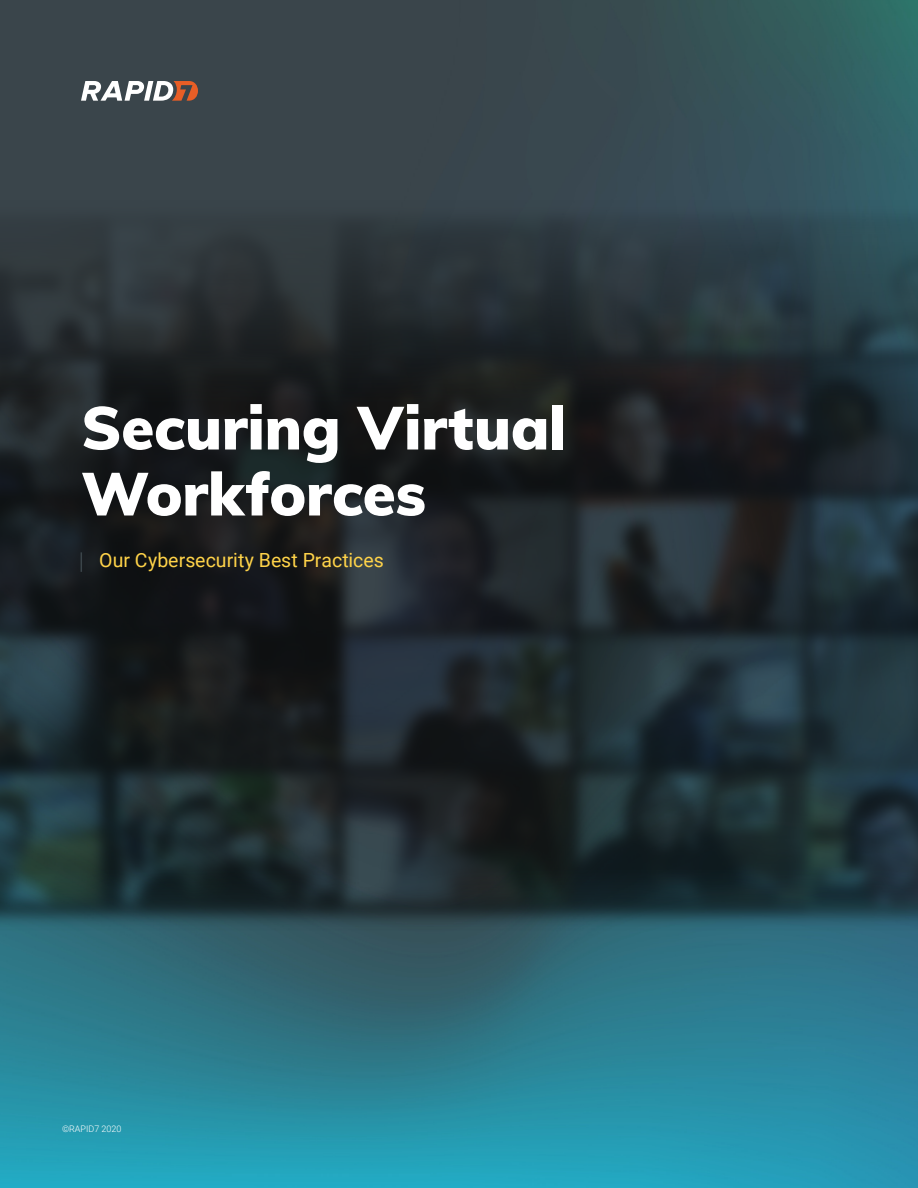
<style>
.page{position:relative;width:918px;height:1188px;background:#fff}
.page>*{position:absolute;margin:0;border:0;box-sizing:border-box;transform-origin:0 0}
.Cover_Title___Orange{font:900 60px/66px "Muli";letter-spacing:-.005em;color:#fff}
.Cover_Subheadine___D{font:19.5px "Roboto";color:#ffd349}
.t1{font:300 9px "Roboto";color:#fff}
</style>
<div class="page">
<img style="left:0;top:1058px;width:918px;height:130px">
<img style="left:0;top:0;width:918px;height:1058px">
<svg style="left:81px;top:552px;width:1px;height:20px"></svg>
<svg style="left:81px;top:81px;width:117px;height:20px"></svg>
<p class="Cover_Title___Orange" style="left:81px;top:392px;width:487px">Securing Virtual<br>Workforces</p>
<p class="Cover_Subheadine___D" style="left:99px;top:546px;width:286px">Our Cybersecurity Best Practices</p>
<p class="t1" style="left:62px;top:1122px;width:61px">©RAPID7 2020</p>
</div>
